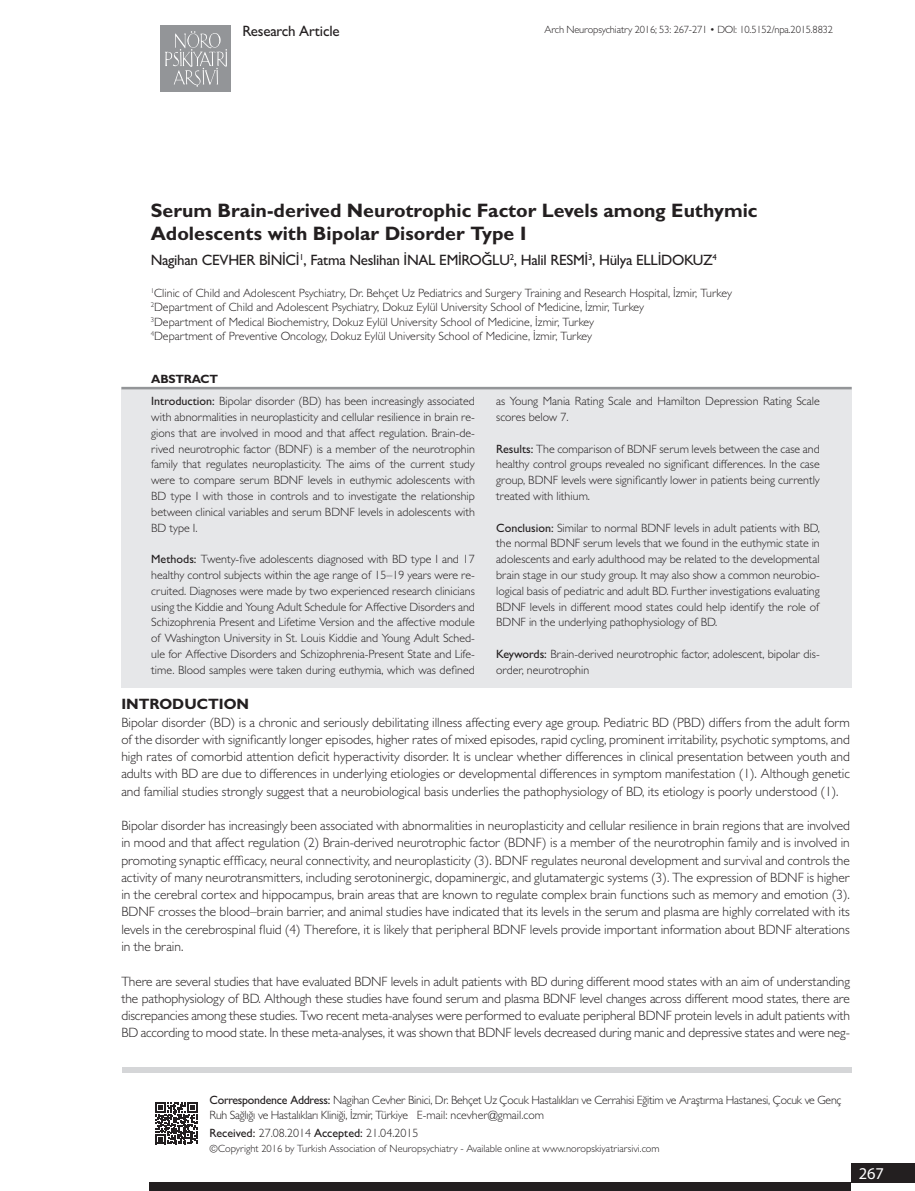
<style>
.page{position:relative;width:915px;height:1191px;background:#fff}
.page>*{position:absolute;margin:0;border:0;box-sizing:border-box;transform-origin:0 0}
.t1{font:700 19.5px/23.4px "Gill Sans MT Pro";color:#231f20}
.t2{font:16.5px "Myriad Pro";color:#fff}
.t3{font:500 15px "Gill Sans MT Pro";letter-spacing:-.02em;color:#231f20}
.t4{font:700 15px "Gill Sans MT Pro";color:#231f20}
.t5{font:300 13.5px/17.2px "Gill Sans MT Pro";color:#231f20;text-align:justify}
.t6{font:300 12px/15.8px "Gill Sans MT Pro";color:#231f20;text-align:justify}
.t7{font:300 12px/14.4px "Gill Sans MT Pro";letter-spacing:-.02em;color:#231f20}
.t8{font:700 12px "Gill Sans MT Pro";letter-spacing:-.02em;color:#231f20}
.t9{font:300 10.5px "Gill Sans MT Pro";color:#231f20}
.s1{font-weight:500}
</style>
<div class="page">
<div style="left:160px;top:26px;width:71px;height:66px;background:#939598"></div>
<svg style="left:165px;top:31px;width:62px;height:56px"></svg>
<div style="left:149px;top:1182px;width:701px;height:9px;background:#231f20"></div>
<svg style="left:155px;top:1102px;width:42px;height:42px"></svg>
<div style="left:122px;top:389px;width:729px;height:299px;background:#e6e7e9"></div>
<hr style="left:121px;top:387px;width:730px;height:2px;background:#939598">
<div style="left:122px;top:1066px;width:729px;height:6px;background:#d5d6d8"></div>
<div style="left:850px;top:1163px;width:64px;height:19px;background:#231f20"></div>
<p class="t3" style="left:242px;top:22px;width:98px">Research Article</p>
<p class="t9" style="left:544px;top:23px;width:290px">Arch Neuropsychiatry 2016; 53: 267-271 • DOI: 10.5152/npa.2015.8832</p>
<p class="t1" style="left:151px;top:198px;width:608px">Serum Brain-derived Neurotrophic Factor Levels among Euthymic<br>Adolescents with Bipolar Disorder Type I</p>
<p class="t3" style="left:151px;top:251px;width:567px">Nagihan CEVHER BİNİCİ<sup>1</sup>, Fatma Neslihan İNAL EMİROĞLU<sup>2</sup>, Halil RESMİ<sup>3</sup>, Hülya ELLİDOKUZ<sup>4</sup></p>
<p class="t6" style="left:151px;top:285px;width:582px"><sup>1</sup>Clinic of Child and Adolescent Psychiatry, Dr. Behçet Uz Pediatrics and Surgery Training and Research Hospital, İzmir, Turkey</p>
<p class="t6" style="left:151px;top:299px;width:494px"><sup>2</sup>Department of Child and Adolescent Psychiatry, Dokuz Eylül University School of Medicine, İzmir, Turkey</p>
<p class="t6" style="left:151px;top:313px;width:445px"><sup>3</sup>Department of Medical Biochemistry, Dokuz Eylül University School of Medicine, İzmir, Turkey</p>
<p class="t6" style="left:151px;top:328px;width:443px"><sup>4</sup>Department of Preventive Oncology, Dokuz Eylül University School of Medicine, İzmir, Turkey</p>
<p class="t8" style="left:151px;top:371px;width:68px">ABSTRACT</p>
<p class="t6" style="left:151px;top:393px;width:325px"><span class="s1">Introduction:</span> Bipolar disorder (BD) has been increasingly associated with abnormalities in neuroplasticity and cellular resilience in brain re&shy;gions that are involved in mood and that affect regulation. Brain-de&shy;rived neurotrophic factor (BDNF) is a member of the neurotrophin family that regulates neuroplasticity. The aims of the current study were to compare serum BDNF levels in euthymic adolescents with BD type I with those in controls and to investigate the relationship between clinical variables and serum BDNF levels in adolescents with BD type I.</p>
<p class="t6" style="left:151px;top:551px;width:325px"><span class="s1">Methods:</span> Twenty-five adolescents diagnosed with BD type I and 17 healthy control subjects within the age range of 15–19 years were re&shy;cruited. Diagnoses were made by two experienced research clinicians using the Kiddie and Young Adult Schedule for Affective Disorders and Schizophrenia Present and Lifetime Version and the affective module of Washington University in St. Louis Kiddie and Young Adult Sched&shy;ule for Affective Disorders and Schizophrenia-Present State and Life&shy;time. Blood samples were taken during euthymia, which was defined</p>
<p class="t6" style="left:496px;top:393px;width:325px">as Young Mania Rating Scale and Hamilton Depression Rating Scale scores below 7.</p>
<p class="t6" style="left:496px;top:440px;width:325px"><span class="s1">Results:</span> The comparison of BDNF serum levels between the case and healthy control groups revealed no significant differences. In the case group, BDNF levels were significantly lower in patients being currently treated with lithium.</p>
<p class="t6" style="left:496px;top:519px;width:325px"><span class="s1">Conclusion:</span> Similar to normal BDNF levels in adult patients with BD, the normal BDNF serum levels that we found in the euthymic state in adolescents and early adulthood may be related to the developmental brain stage in our study group. It may also show a common neurobio&shy;logical basis of pediatric and adult BD. Further investigations evaluating BDNF levels in different mood states could help identify the role of BDNF in the underlying pathophysiology of BD.</p>
<p class="t6" style="left:496px;top:646px;width:325px"><span class="s1">Keywords:</span> Brain-derived neurotrophic factor, adolescent, bipolar dis&shy;order, neurotrophin</p>
<p class="t4" style="left:121px;top:695px;width:129px">INTRODUCTION</p>
<p class="t5" style="left:121px;top:713px;width:730px">Bipolar disorder (BD) is a chronic and seriously debilitating illness affecting every age group. Pediatric BD (PBD) differs from the adult form of the disorder with significantly longer episodes, higher rates of mixed episodes, rapid cycling, prominent irritability, psychotic symptoms, and high rates of comorbid attention deficit hyperactivity disorder. It is unclear whether differences in clinical presentation between youth and adults with BD are due to differences in underlying etiologies or developmental differences in symptom manifestation (1). Although genetic and familial studies strongly suggest that a neurobiological basis underlies the pathophysiology of BD, its etiology is poorly understood (1).</p>
<p class="t5" style="left:121px;top:817px;width:730px">Bipolar disorder has increasingly been associated with abnormalities in neuroplasticity and cellular resilience in brain regions that are involved in mood and that affect regulation (2) Brain-derived neurotrophic factor (BDNF) is a member of the neurotrophin family and is involved in promoting synaptic effficacy, neural connectivity, and neuroplasticity (3). BDNF regulates neuronal development and survival and controls the activity of many neurotransmitters, including serotoninergic, dopaminergic, and glutamatergic systems (3). The expression of BDNF is higher in the cerebral cortex and hippocampus, brain areas that are known to regulate complex brain functions such as memory and emotion (3).<br>BDNF crosses the blood–brain barrier, and animal studies have indicated that its levels in the serum and plasma are highly correlated with its levels in the cerebrospinal fluid (4) Therefore, it is likely that peripheral BDNF levels provide important information about BDNF alterations in the brain.</p>
<p class="t5" style="left:121px;top:972px;width:729px">There are several studies that have evaluated BDNF levels in adult patients with BD during different mood states with an aim of understanding the pathophysiology of BD. Although these studies have found serum and plasma BDNF level changes across different mood states, there are discrepancies among these studies. Two recent meta-analyses were performed to evaluate peripheral BDNF protein levels in adult patients with BD according to mood state. In these meta-analyses, it was shown that BDNF levels decreased during manic and depressive states and were neg-</p>
<p class="t7" style="left:209px;top:1093px;width:633px"><span class="s1">Correspondence Address:</span> Nagihan Cevher Binici, Dr. Behçet Uz Çocuk Hastalıkları ve Cerrahisi Eğitim ve Araştırma Hastanesi, Çocuk ve Genç<br>Ruh Sağlığı ve Hastalıkları Kliniği, İzmir, Türkiye E-mail: ncevher@gmail.com</p>
<p class="t6" style="left:209px;top:1124px;width:210px"><span class="s1">Received:</span> 27.08.2014 <span class="s1">Accepted:</span> 21.04.2015</p>
<p class="t9" style="left:209px;top:1142px;width:451px">©Copyright 2016 by Turkish Association of Neuropsychiatry - Available online at www.noropskiyatriarsivi.com</p>
<p class="t2" style="left:858px;top:1162px;width:27px">267</p>
</div>
